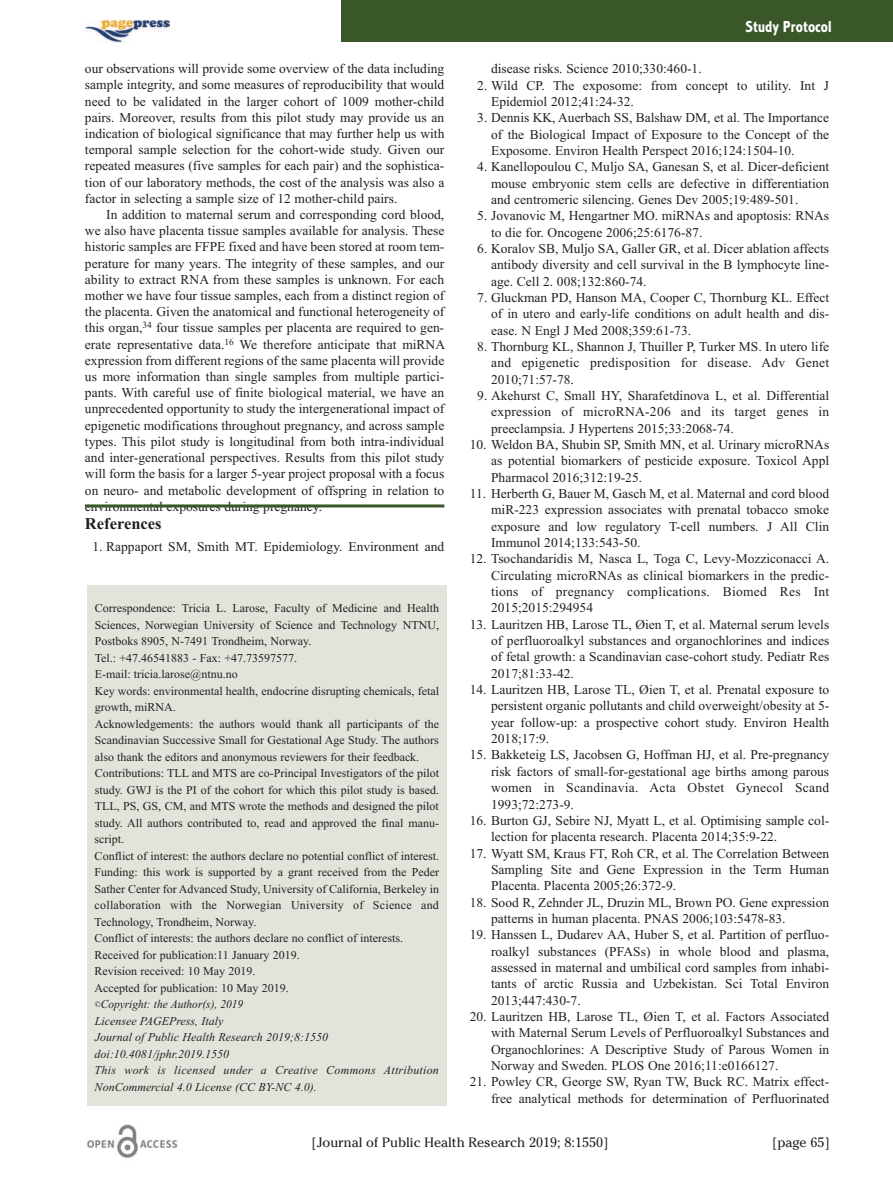
<style>
.page{position:relative;width:893px;height:1191px;background:#fff}
.page>*{position:absolute;margin:0;border:0;box-sizing:border-box;transform-origin:0 0}
.t1{font:16.5px "Corinthian Bold Condensed Plain";color:#fff}
.t2{font:700 16.5px "Times New Roman";color:#231f20}
.t3{font:13.5px/16.4px "Times New Roman";color:#231f20;text-align:justify}
.t4{font:13.5px "Cheltenham";color:#231f20}
.t5{font:12px/16.5px "Times New Roman";color:#231f20}
.s1{font-style:italic}
</style>
<div class="page">
<div style="left:342px;top:0;width:551px;height:41px;background:#395728"></div>
<hr style="left:85px;top:504px;width:359px;height:3px;background:#395728">
<img style="left:85px;top:19px;width:85px;height:24px">
<img style="left:86px;top:1124px;width:92px;height:35px">
<div style="left:87px;top:586px;width:359px;height:520px;background:#e2e4db"></div>
<p class="t1" style="left:746px;top:21px;width:88px">Study Protocol</p>
<p class="t3" style="left:491px;top:60px;width:212px">disease risks. Science 2010;330:460-1.</p>
<p class="t3" style="left:491px;top:77px;width:339px;text-indent:-14px">2. Wild CP. The exposome: from concept to utility. Int J<br>Epidemiol 2012;41:24-32.</p>
<p class="t3" style="left:491px;top:109px;width:340px;text-indent:-14px">3. Dennis KK, Auerbach SS, Balshaw DM, et al. The Importance of the Biological Impact of Exposure to the Concept of the Exposome. Environ Health Perspect 2016;124:1504-10.</p>
<p class="t3" style="left:491px;top:158px;width:340px;text-indent:-14px">4. Kanellopoulou C, Muljo SA, Ganesan S, et al. Dicer-deficient mouse embryonic stem cells are defective in differentiation and centromeric silencing. Genes Dev 2005;19:489-501.</p>
<p class="t3" style="left:491px;top:207px;width:340px;text-indent:-14px">5. Jovanovic M, Hengartner MO. miRNAs and apoptosis: RNAs to die for. Oncogene 2006;25:6176-87.</p>
<p class="t3" style="left:491px;top:240px;width:340px;text-indent:-14px">6. Koralov SB, Muljo SA, Galler GR, et al. Dicer ablation affects antibody diversity and cell survival in the B lymphocyte line&shy;age. Cell 2. 008;132:860-74.</p>
<p class="t3" style="left:491px;top:289px;width:340px;text-indent:-14px">7. Gluckman PD, Hanson MA, Cooper C, Thornburg KL. Effect of in utero and early-life conditions on adult health and dis&shy;ease. N Engl J Med 2008;359:61-73.</p>
<p class="t3" style="left:491px;top:338px;width:340px;text-indent:-14px">8. Thornburg KL, Shannon J, Thuiller P, Turker MS. In utero life and epigenetic predisposition for disease. Adv Genet 2010;71:57-78.</p>
<p class="t3" style="left:491px;top:387px;width:340px;text-indent:-14px">9. Akehurst C, Small HY, Sharafetdinova L, et al. Differential expression of microRNA-206 and its target genes in preeclampsia. J Hypertens 2015;33:2068-74.</p>
<p class="t3" style="left:491px;top:436px;width:340px;text-indent:-21px">10. Weldon BA, Shubin SP, Smith MN, et al. Urinary microRNAs as potential biomarkers of pesticide exposure. Toxicol Appl Pharmacol 2016;312:19-25.</p>
<p class="t3" style="left:491px;top:485px;width:340px;text-indent:-21px">11. Herberth G, Bauer M, Gasch M, et al. Maternal and cord blood miR-223 expression associates with prenatal tobacco smoke exposure and low regulatory T-cell numbers. J All Clin Immunol 2014;133:543-50.</p>
<p class="t3" style="left:491px;top:550px;width:340px;text-indent:-21px">12. Tsochandaridis M, Nasca L, Toga C, Levy-Mozziconacci A.<br>Circulating microRNAs as clinical biomarkers in the predic&shy;tions of pregnancy complications. Biomed Res Int 2015;2015:294954</p>
<p class="t3" style="left:491px;top:616px;width:340px;text-indent:-21px">13. Lauritzen HB, Larose TL, Øien T, et al. Maternal serum levels of perfluoroalkyl substances and organochlorines and indices of fetal growth: a Scandinavian case-cohort study. Pediatr Res 2017;81:33-42.</p>
<p class="t3" style="left:491px;top:681px;width:340px;text-indent:-21px">14. Lauritzen HB, Larose TL, Øien T, et al. Prenatal exposure to persistent organic pollutants and child overweight/obesity at 5- year follow-up: a prospective cohort study. Environ Health 2018;17:9.</p>
<p class="t3" style="left:491px;top:746px;width:340px;text-indent:-21px">15. Bakketeig LS, Jacobsen G, Hoffman HJ, et al. Pre-pregnancy risk factors of small-for-gestational age births among parous women in Scandinavia. Acta Obstet Gynecol Scand 1993;72:273-9.</p>
<p class="t3" style="left:491px;top:812px;width:340px;text-indent:-21px">16. Burton GJ, Sebire NJ, Myatt L, et al. Optimising sample col&shy;lection for placenta research. Placenta 2014;35:9-22.</p>
<p class="t3" style="left:491px;top:844px;width:340px;text-indent:-21px">17. Wyatt SM, Kraus FT, Roh CR, et al. The Correlation Between Sampling Site and Gene Expression in the Term Human Placenta. Placenta 2005;26:372-9.</p>
<p class="t3" style="left:491px;top:893px;width:340px;text-indent:-21px">18. Sood R, Zehnder JL, Druzin ML, Brown PO. Gene expression patterns in human placenta. PNAS 2006;103:5478-83.</p>
<p class="t3" style="left:491px;top:926px;width:340px;text-indent:-21px">19. Hanssen L, Dudarev AA, Huber S, et al. Partition of perfluo&shy;roalkyl substances (PFASs) in whole blood and plasma, assessed in maternal and umbilical cord samples from inhabi&shy;tants of arctic Russia and Uzbekistan. Sci Total Environ 2013;447:430-7.</p>
<p class="t3" style="left:491px;top:1008px;width:340px;text-indent:-21px">20. Lauritzen HB, Larose TL, Øien T, et al. Factors Associated with Maternal Serum Levels of Perfluoroalkyl Substances and Organochlorines: A Descriptive Study of Parous Women in Norway and Sweden. PLOS One 2016;11:e0166127.</p>
<p class="t3" style="left:470px;top:1073px;width:361px;text-align:right">21. Powley CR, George SW, Ryan TW, Buck RC. Matrix effect&shy;free analytical methods for determination of Perfluorinated</p>
<p class="t4" style="left:311px;top:1134px;width:299px">[Journal of Public Health Research 2019; 8:1550]</p>
<p class="t4" style="left:772px;top:1134px;width:59px">[page 65]</p>
<p class="t3" style="left:85px;top:60px;width:361px">our observations will provide some overview of the data including sample integrity, and some measures of reproducibility that would need to be validated in the larger cohort of 1009 mother-child pairs. Moreover, results from this pilot study may provide us an indication of biological significance that may further help us with temporal sample selection for the cohort-wide study. Given our repeated measures (five samples for each pair) and the sophistica&shy;tion of our laboratory methods, the cost of the analysis was also a factor in selecting a sample size of 12 mother-child pairs.</p>
<p class="t3" style="left:85px;top:206px;width:362px;text-indent:21px">In addition to maternal serum and corresponding cord blood, we also have placenta tissue samples available for analysis. These historic samples are FFPE fixed and have been stored at room tem&shy;perature for many years. The integrity of these samples, and our ability to extract RNA from these samples is unknown. For each mother we have four tissue samples, each from a distinct region of the placenta. Given the anatomical and functional heterogeneity of this organ,<sup>34</sup> four tissue samples per placenta are required to gen&shy;erate representative data.<sup>16</sup> We therefore anticipate that miRNA expression from different regions of the same placenta will provide us more information than single samples from multiple partici&shy;pants. With careful use of finite biological material, we have an unprecedented opportunity to study the intergenerational impact of epigenetic modifications throughout pregnancy, and across sample types. This pilot study is longitudinal from both intra-individual and inter-generational perspectives. Results from this pilot study will form the basis for a larger 5-year project proposal with a focus on neuro- and metabolic development of offspring in relation to environmental exposures during pregnancy.</p>
<p class="t2" style="left:85px;top:513px;width:78px">References</p>
<p class="t3" style="left:92px;top:538px;width:353px">1. Rappaport SM, Smith MT. Epidemiology. Environment and</p>
<p class="t5" style="left:95px;top:600px;width:346px">Correspondence: Tricia L. Larose, Faculty of Medicine and Health Sciences, Norwegian University of Science and Technology NTNU, Postboks 8905, N-7491 Trondheim, Norway.<br>Tel.: +47.46541883 - Fax: +47.73597577.<br>E-mail: tricia.larose@ntnu.no<br>Key words: environmental health, endocrine disrupting chemicals, fetal growth, miRNA.<br>Acknowledgements: the authors would thank all participants of the Scandinavian Successive Small for Gestational Age Study. The authors also thank the editors and anonymous reviewers for their feedback.<br>Contributions: TLL and MTS are co-Principal Investigators of the pilot study. GWJ is the PI of the cohort for which this pilot study is based.<br>TLL, PS, GS, CM, and MTS wrote the methods and designed the pilot study. All authors contributed to, read and approved the final manu&shy;script.<br>Conflict of interest: the authors declare no potential conflict of interest.<br>Funding: this work is supported by a grant received from the Peder Sather Center for Advanced Study, University of California, Berkeley in collaboration with the Norwegian University of Science and Technology, Trondheim, Norway.<br>Conflict of interests: the authors declare no conflict of interests.<br>Received for publication:11 January 2019.<br>Revision received: 10 May 2019.<br>Accepted for publication: 10 May 2019.<br><sup>©</sup><span class="s1">Copyright: the Author(s), 2019<br>Licensee PAGEPress, Italy<br>Journal of Public Health Research 2019;8:1550 doi:10.4081/jphr.2019.1550<br>This work is licensed under a Creative Commons Attribution NonCommercial 4.0 License (CC BY-NC 4.0).</span></p>
</div>
